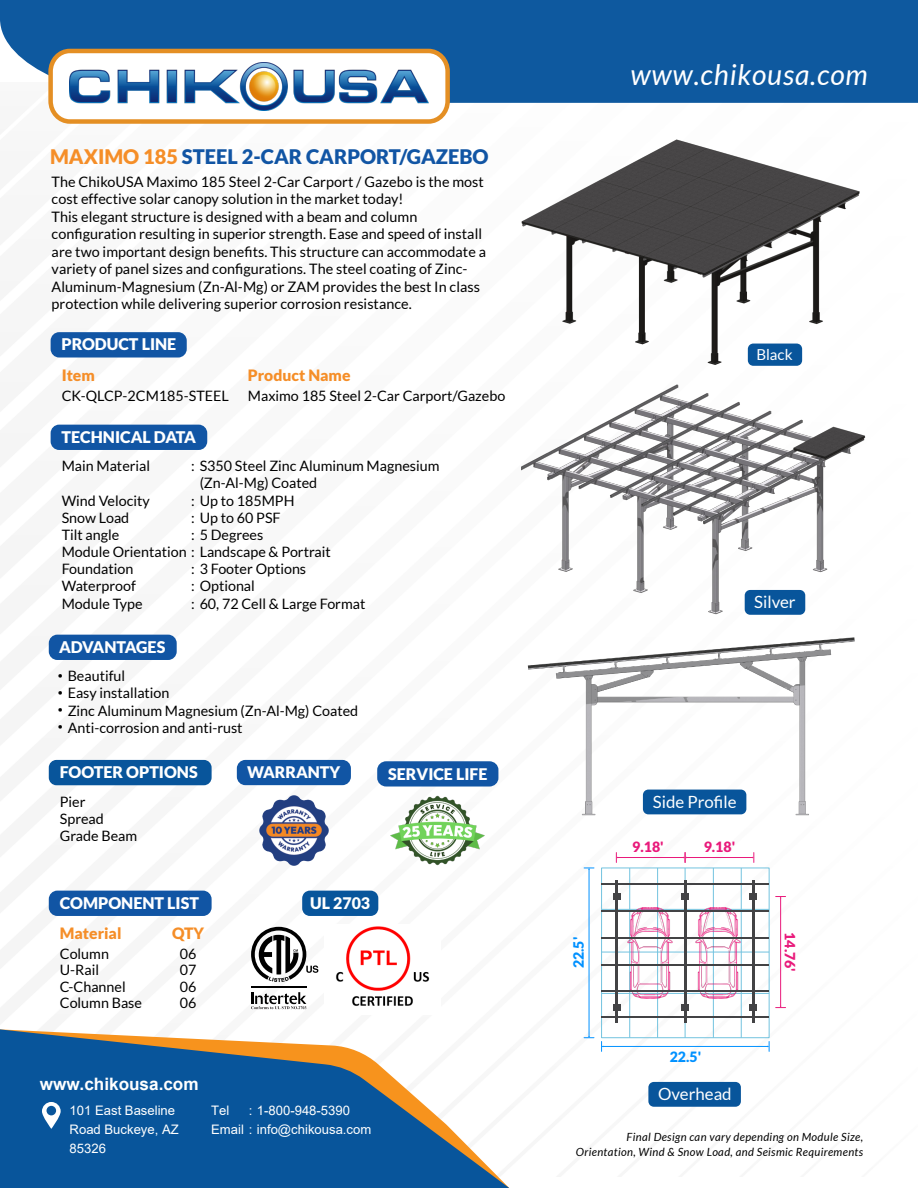
<style>
.page{position:relative;width:918px;height:1188px;background:#fff}
.page>*{position:absolute;margin:0;border:0;box-sizing:border-box;transform-origin:0 0}
.t1{font:italic 28.5px "Lato";letter-spacing:.03em;color:#fff}
.t2{font:900 20.1px "Lato";color:#1155a4}
.t3{font:700 17.1px "Arial";color:#fff}
.t4{font:16.8px "Lato";color:#fff}
.t5{font:900 16.05px "Lato";color:#fff}
.t6{font:900 15.9px "Lato";color:#fff}
.t7{font:900 15.6px "Lato";color:#f58e28}
.t8{font:15.15px "Lato";color:#fff}
.t9{font:14.4px/17.2px "Lato";letter-spacing:.005em;color:#000}
.t10{font:900 14.1px "Lato";color:#e91a7b}
.t11{font:900 14.1px "Lato";color:#0091ff}
.t12{font:13.05px/19.2px "Arial";color:#fff}
.t13{font:italic 11.25px/15px "Lato";letter-spacing:.03em;color:#000;text-align:right}
.s1{color:#f58e28}
.s2{font-family:"Arial"}
</style>
<div class="page">
<div style="left:237px;top:760px;width:114px;height:25px;background:#1155a4;border-radius:9px"></div>
<div style="left:377px;top:761px;width:121px;height:26px;background:#1155a4;border-radius:9px"></div>
<img style="left:391px;top:795px;width:94px;height:71px">
<img style="left:259px;top:795px;width:69px;height:70px">
<div style="left:0;top:0;width:918px;height:103px;background:#0e599f"></div>
<div style="left:48px;top:49px;width:402px;height:75px;background:#fff;border:4px solid #e48f24;border-radius:20px"></div>
<img style="left:70px;top:62px;width:358px;height:48px">
<svg style="left:0;top:1029px;width:509px;height:159px;fill:#08559b"></svg>
<svg style="left:42px;top:1102px;width:19px;height:27px"></svg>
<div style="left:51px;top:332px;width:136px;height:26px;background:#1155a4;border-radius:9px"></div>
<div style="left:49px;top:891px;width:163px;height:25px;background:#1155a4;border-radius:9px"></div>
<div style="left:49px;top:760px;width:163px;height:25px;background:#08559b;border-radius:8px"></div>
<div style="left:51px;top:425px;width:156px;height:25px;background:#1155a4;border-radius:9px"></div>
<div style="left:49px;top:635px;width:128px;height:25px;background:#1155a4;border-radius:9px"></div>
<div style="left:302px;top:891px;width:76px;height:25px;background:#08559b"></div>
<hr style="left:251px;top:986px;width:55px;height:2px;background:#000">
<svg style="left:251px;top:927px;width:67px;height:55px"></svg>
<svg style="left:251px;top:992px;width:55px;height:17px"></svg>
<img style="left:521px;top:139px;width:339px;height:226px">
<img style="left:522px;top:384px;width:344px;height:223px">
<div style="left:745px;top:590px;width:60px;height:25px;background:#08559b;border-radius:5px"></div>
<div style="left:648px;top:1082px;width:93px;height:25px;background:#08559b"></div>
<svg style="left:748px;top:344px;width:54px;height:22px"></svg>
<img style="left:336px;top:926px;width:94px;height:80px">
<img style="left:527px;top:607px;width:328px;height:209px">
<svg style="left:776px;top:896px;width:10px;height:2px"></svg>
<svg style="left:776px;top:1006px;width:10px;height:2px"></svg>
<hr style="left:780px;top:898px;width:1px;height:108px;background:#e91a7b">
<svg style="left:616px;top:853px;width:2px;height:9px"></svg>
<hr style="left:618px;top:857px;width:66px;height:1px;background:#e91a7b">
<svg style="left:683px;top:853px;width:4px;height:9px"></svg>
<svg style="left:752px;top:853px;width:3px;height:9px"></svg>
<hr style="left:686px;top:857px;width:66px;height:1px;background:#e91a7b">
<svg style="left:584px;top:1036px;width:10px;height:2px"></svg>
<hr style="left:589px;top:869px;width:1px;height:167px;background:#0091ff">
<svg style="left:767px;top:1041px;width:3px;height:10px"></svg>
<svg style="left:601px;top:1041px;width:2px;height:10px"></svg>
<hr style="left:603px;top:1046px;width:165px;height:1px;background:#0091ff">
<hr style="left:629px;top:868px;width:1px;height:170px;background:#73c3df">
<hr style="left:657px;top:868px;width:1px;height:170px;background:#73c3df">
<hr style="left:685px;top:868px;width:1px;height:170px;background:#73c3df">
<hr style="left:713px;top:868px;width:1px;height:170px;background:#73c3df">
<hr style="left:741px;top:868px;width:1px;height:170px;background:#73c3df">
<hr style="left:602px;top:909px;width:167px;height:1px;background:#73c3df">
<hr style="left:602px;top:952px;width:167px;height:1px;background:#73c3df">
<hr style="left:602px;top:993px;width:167px;height:1px;background:#73c3df">
<div style="left:601px;top:868px;width:168px;height:170px;border:1px solid #73c3df"></div>
<img style="left:628px;top:907px;width:45px;height:92px">
<img style="left:696px;top:907px;width:45px;height:92px">
<hr style="left:615px;top:880px;width:3px;height:142px;background:#434345">
<div style="left:613px;top:893px;width:7px;height:7px;background:#434345"></div>
<div style="left:613px;top:1004px;width:7px;height:7px;background:#434345"></div>
<hr style="left:602px;top:883px;width:167px;height:2px;background:#434345">
<hr style="left:602px;top:910px;width:167px;height:2px;background:#434345">
<hr style="left:602px;top:937px;width:167px;height:2px;background:#434345">
<hr style="left:602px;top:964px;width:167px;height:2px;background:#434345">
<hr style="left:602px;top:991px;width:167px;height:1px;background:#434345">
<hr style="left:602px;top:1016px;width:167px;height:2px;background:#434345">
<hr style="left:752px;top:880px;width:3px;height:142px;background:#434345">
<div style="left:750px;top:893px;width:7px;height:7px;background:#434345"></div>
<div style="left:750px;top:1004px;width:7px;height:7px;background:#434345"></div>
<hr style="left:684px;top:880px;width:2px;height:142px;background:#434345">
<div style="left:682px;top:893px;width:7px;height:7px;background:#434345"></div>
<div style="left:682px;top:1004px;width:7px;height:7px;background:#434345"></div>
<div style="left:643px;top:790px;width:103px;height:24px;background:#08559b"></div>
<h2 class="t2" style="left:50px;top:148px;width:440px"><span class="s1">MAXIMO 185</span> STEEL 2-CAR CARPORT/GAZEBO</h2>
<p class="t9" style="left:52px;top:174px;width:436px">The ChikoUSA Maximo 185 Steel 2-Car Carport / Gazebo is the most cost effective solar canopy solution in the market today!<br>This elegant structure is designed with a beam and column configuration resulting in superior strength. Ease and speed of install are two important design benefits. This structure can accommodate a variety of panel sizes and configurations. The steel coating of Zinc-Aluminum-Magnesium (Zn-Al-Mg) or ZAM provides the best In class protection while delivering superior corrosion resistance.</p>
<p class="t5" style="left:62px;top:337px;width:116px">PRODUCT LINE</p>
<p class="t7" style="left:62px;top:368px;width:35px">Item</p>
<p class="t7" style="left:248px;top:368px;width:104px">Product Name</p>
<p class="t9" style="left:62px;top:388px;width:169px">CK-QLCP-2CM185-STEEL</p>
<p class="t9" style="left:248px;top:388px;width:259px">Maximo 185 Steel 2-Car Carport/Gazebo</p>
<p class="t5" style="left:62px;top:430px;width:136px">TECHNICAL DATA</p>
<p class="t9" style="left:62px;top:458px;width:90px">Main Material</p>
<p class="t9" style="left:62px;top:493px;width:271px">Wind Velocity<br>Snow Load<br>Tilt angle<br>Module Orientation : Landscape &amp; Portrait<br>Foundation<br>Waterproof<br>Module Type</p>
<p class="t9" style="left:191px;top:458px;width:250px">: S350 Steel Zinc Aluminum Magnesium</p>
<p class="t9" style="left:200px;top:475px;width:119px">(Zn-Al-Mg) Coated</p>
<p class="t9" style="left:191px;top:493px;width:105px">: Up to 185MPH</p>
<p class="t9" style="left:191px;top:510px;width:91px">: Up to 60 PSF</p>
<p class="t9" style="left:191px;top:527px;width:74px">: 5 Degrees</p>
<p class="t9" style="left:191px;top:561px;width:176px">: 3 Footer Options<br>: Optional<br>: 60, 72 Cell &amp; Large Format</p>
<p class="t5" style="left:59px;top:640px;width:108px">ADVANTAGES</p>
<p class="t9" style="left:58px;top:668px;width:69px"><span class="s2">•</span> Beautiful</p>
<p class="t9" style="left:58px;top:685px;width:113px"><span class="s2">•</span> Easy installation</p>
<p class="t9" style="left:58px;top:703px;width:302px"><span class="s2">•</span> Zinc Aluminum Magnesium (Zn-Al-Mg) Coated</p>
<p class="t9" style="left:58px;top:720px;width:186px"><span class="s2">•</span> Anti-corrosion and anti-rust</p>
<p class="t5" style="left:60px;top:765px;width:140px">FOOTER OPTIONS</p>
<p class="t9" style="left:60px;top:794px;width:79px">Pier<br>Spread<br>Grade Beam</p>
<p class="t5" style="left:60px;top:896px;width:141px">COMPONENT LIST</p>
<p class="t9" style="left:60px;top:946px;width:84px;line-height:16.4px">Column<br>U-Rail<br>C-Channel<br>Column Base</p>
<p class="t9" style="left:180px;top:946px;width:18px;line-height:16.4px;text-align:justify">06<br>07<br>06<br>06</p>
<p class="t7" style="left:60px;top:927px;width:63px">Material</p>
<p class="t7" style="left:172px;top:927px;width:33px">QTY</p>
<p class="t5" style="left:247px;top:766px;width:95px">WARRANTY</p>
<p class="t5" style="left:388px;top:767px;width:101px">SERVICE LIFE</p>
<p class="t6" style="left:310px;top:896px;width:61px">UL 2703</p>
<p class="t3" style="left:40px;top:1077px;width:160px">www.chikousa.com</p>
<p class="t12" style="left:70px;top:1102px;width:111px">101 East Baseline<br>Road Buckeye, AZ<br>85326</p>
<p class="t12" style="left:211px;top:1102px;width:162px">Tel<br>Email : info@chikousa.com</p>
<p class="t12" style="left:249px;top:1102px;width:103px">: 1-800-948-5390</p>
<h1 class="t1" style="left:631px;top:62px;width:239px">www.chikousa.com</h1>
<p class="t8" style="left:756px;top:348px;width:38px">Black</p>
<p class="t4" style="left:754px;top:595px;width:43px">Silver</p>
<p class="t11" style="left:573px;top:968px;width:33px;rotate:-90deg">22.5'</p>
<p class="t4" style="left:653px;top:794px;width:85px">Side Profile</p>
<p class="t10" style="left:632px;top:841px;width:33px">9.18'</p>
<p class="t10" style="left:704px;top:841px;width:33px">9.18'</p>
<p class="t11" style="left:670px;top:1050px;width:33px">22.5'</p>
<p class="t4" style="left:658px;top:1087px;width:75px">Overhead</p>
<p class="t10" style="left:796px;top:932px;width:41px;rotate:90deg">14.76'</p>
<p class="t13" style="left:576px;top:1130px;width:289px">Final Design can vary depending on Module Size,<br>Orientation, Wind &amp; Snow Load, and Seismic Requirements</p>
</div>
